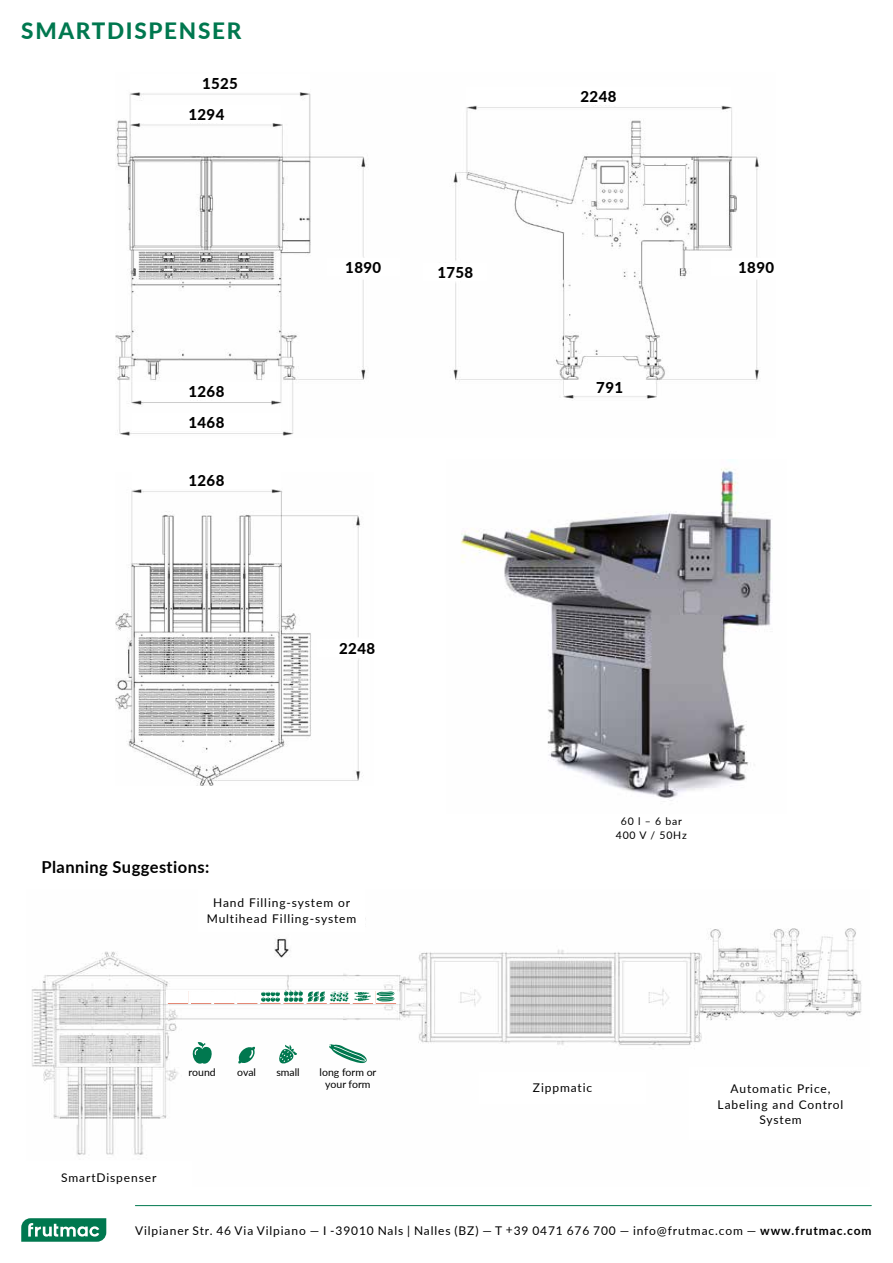
<style>
.page{position:relative;width:893px;height:1263px;background:#fff}
.page>*{position:absolute;margin:0;border:0;box-sizing:border-box;transform-origin:0 0}
.t1{font:800 22.5px "Lato";letter-spacing:.075em;color:#00784f}
.t2{font:700 16.5px "Lato";letter-spacing:.025em;color:#000}
.t3{font:800 15px/31.5px "Lato";letter-spacing:.025em;color:#000}
.t4{font:12px/15.8px "Lato";letter-spacing:.075em;color:#000;text-align:center}
.t5{font:10.5px/12px "Lato";color:#000;text-align:center}
.t6{font:10.5px/13.5px "Lato";letter-spacing:.075em;color:#000;text-align:center}
.s1{font-weight:700}
</style>
<div class="page">
<img style="left:31px;top:918px;width:831px;height:237px">
<img style="left:115px;top:489px;width:246px;height:297px">
<svg style="left:21px;top:1218px;width:85px;height:24px;background:#3a9777"></svg>
<div style="left:198px;top:889px;width:167px;height:42px;background:#fff"></div>
<div style="left:479px;top:1071px;width:167px;height:32px;background:#fff"></div>
<div style="left:689px;top:1068px;width:183px;height:72px;background:#fff"></div>
<hr style="left:135px;top:1205px;width:736px;height:1px;background:#00784f">
<img style="left:115px;top:92px;width:645px;height:344px">
<img style="left:460px;top:468px;width:313px;height:333px">
<svg style="left:278px;top:1044px;width:19px;height:21px"></svg>
<svg style="left:189px;top:1042px;width:26px;height:23px"></svg>
<svg style="left:238px;top:1046px;width:17px;height:18px"></svg>
<svg style="left:329px;top:1044px;width:38px;height:19px"></svg>
<img style="left:167px;top:990px;width:230px;height:13px">
<svg style="left:261px;top:990px;width:87px;height:12px"></svg>
<svg style="left:354px;top:991px;width:40px;height:10px"></svg>
<div style="left:466px;top:88px;width:265px;height:17px;background:#fff"></div>
<div style="left:564px;top:380px;width:91px;height:14px;background:#fff"></div>
<div style="left:132px;top:105px;width:149px;height:17px;background:#fff"></div>
<div style="left:134px;top:382px;width:145px;height:17px;background:#fff"></div>
<div style="left:132px;top:414px;width:149px;height:17px;background:#fff"></div>
<div style="left:327px;top:259px;width:72px;height:17px;background:#fff"></div>
<div style="left:317px;top:640px;width:81px;height:17px;background:#fff"></div>
<div style="left:711px;top:259px;width:90px;height:17px;background:#fff"></div>
<div style="left:423px;top:263px;width:64px;height:17px;background:#fff"></div>
<h1 class="t1" style="left:21px;top:14px;width:222px">SMARTDISPENSER</h1>
<p class="t3" style="left:202px;top:67px;width:37px">1525</p>
<p class="t3" style="left:188px;top:98px;width:37px">1294</p>
<p class="t3" style="left:188px;top:375px;width:37px">1268<br>1468</p>
<p class="t3" style="left:188px;top:464px;width:37px">1268</p>
<p class="t3" style="left:345px;top:251px;width:37px">1890</p>
<p class="t3" style="left:437px;top:256px;width:37px">1758</p>
<p class="t3" style="left:339px;top:632px;width:37px">2248</p>
<p class="t3" style="left:581px;top:81px;width:37px">2248</p>
<p class="t3" style="left:596px;top:371px;width:28px">791</p>
<p class="t3" style="left:738px;top:251px;width:37px">1890</p>
<h2 class="t2" style="left:41px;top:855px;width:169px">Planning Suggestions:</h2>
<p class="t4" style="left:207px;top:894px;width:151px">Hand Filling-system or<br>Multihead Filling-system</p>
<p class="t5" style="left:189px;top:1066px;width:29px">round</p>
<p class="t5" style="left:237px;top:1066px;width:20px">oval</p>
<p class="t5" style="left:276px;top:1066px;width:25px">small</p>
<p class="t5" style="left:320px;top:1066px;width:58px">long form or your form</p>
<p class="t4" style="left:61px;top:1169px;width:97px">SmartDispenser</p>
<p class="t6" style="left:616px;top:814px;width:72px">60l–6bar<br>400 V / 50Hz</p>
<p class="t4" style="left:533px;top:1080px;width:61px">Zippmatic</p>
<p class="t4" style="left:718px;top:1080px;width:127px">Automatic Price,<br>Labeling and Control<br>System</p>
<p class="t4" style="left:135px;top:1222px;width:738px">Vilpianer Str. 46 Via Vilpiano — I -39010 Nals | Nalles (BZ) — T +39 0471 676 700 — info@frutmac.com — <span class="s1">www.frutmac.com</span></p>
</div>
